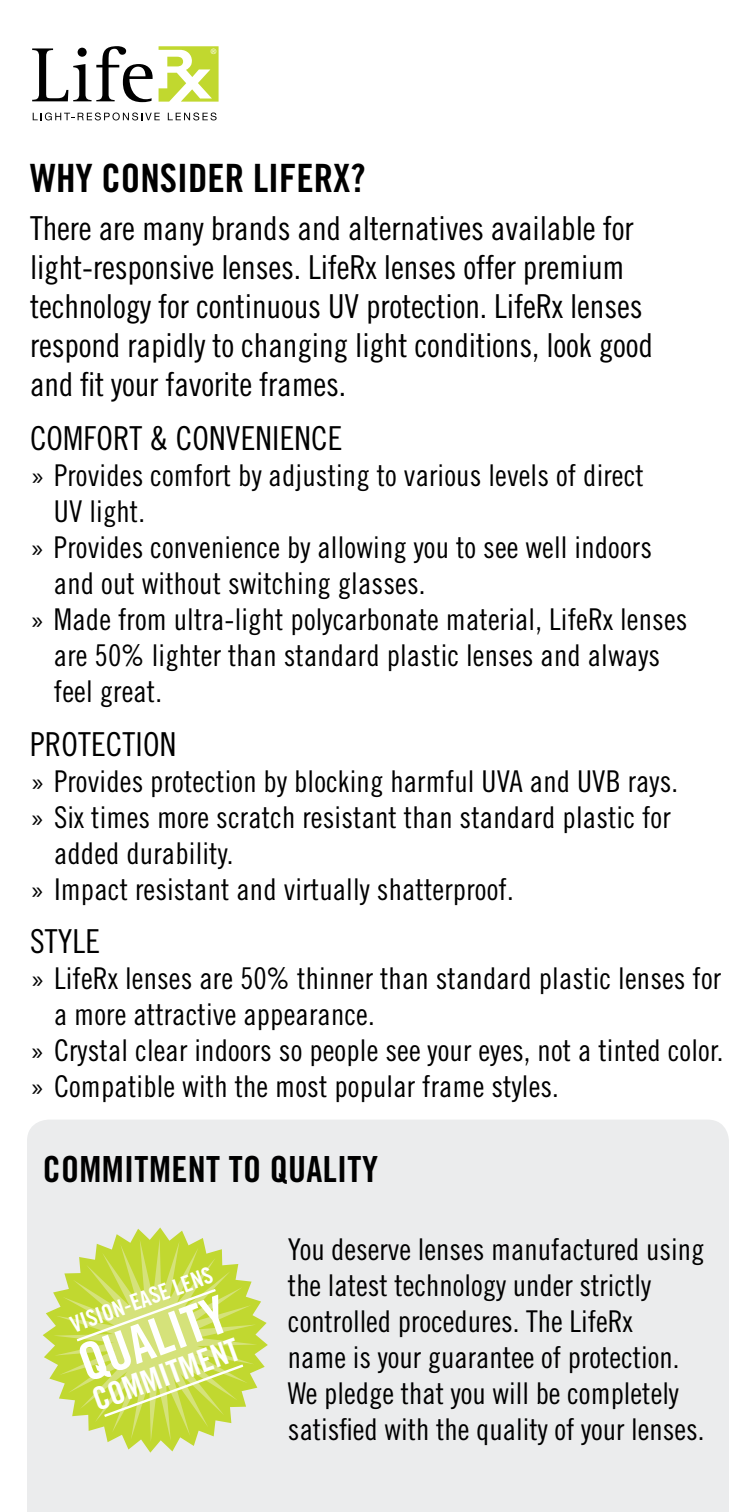
<style>
.page{position:relative;width:756px;height:1512px;background:#fff}
.page>*{position:absolute;margin:0;border:0;box-sizing:border-box;transform-origin:0 0}
.t1{font:39px "Trade Gothic Bold Cond Twenty";color:#000}
.t2{font:36px "Trade Gothic Bold Cond Twenty";letter-spacing:.01em;color:#000}
.t3{font:33px/39px "Trade Gothic Cond Eighteen";letter-spacing:-.005em;color:#000}
.t4{font:31.8px "Trade Gothic Bold Cond Twenty";color:#fff}
.t5{font:30px/36px "Trade Gothic Cond Eighteen";letter-spacing:.005em;color:#000}
.t6{font:22.8px "Trade Gothic Bold Cond Twenty";color:#fff}
.t7{font:12.3px "Myriad";color:#fff}
</style>
<div class="page">
<div style="left:27px;top:1120px;width:702px;height:392px;background:#ebeced"></div>
<svg style="left:43px;top:1228px;width:225px;height:225px;background:#e6eada"></svg>
<svg style="left:53px;top:1238px;width:204px;height:204px;background:#d2e174"></svg>
<svg style="left:32px;top:46px;width:121px;height:56px"></svg>
<svg style="left:33px;top:113px;width:127px;height:7px"></svg>
<svg style="left:168px;top:113px;width:49px;height:7px"></svg>
<svg style="left:159px;top:46px;width:60px;height:56px"></svg>
<p class="t7" style="left:210px;top:46px;width:8px">®</p>
<h1 class="t1" style="left:30px;top:154px;width:90px">WHY CONSIDER</h1>
<h1 class="t1" style="left:253px;top:154px;width:114px">LIFERX?</h1>
<p class="t3" style="left:30px;top:208px;width:625px">There are many brands and alternatives available for light-responsive lenses. LifeRx lenses offer premium technology for continuous UV protection. LifeRx lenses respond rapidly to changing light conditions, look good and fit your favorite frames.</p>
<p class="t3" style="left:30px;top:418px;width:34px">Comfort</p>
<p class="t3" style="left:150px;top:418px;width:59px">&amp; Convenience</p>
<p class="t5" style="left:30px;top:457px;width:615px">» Provides comfort by adjusting to various levels of direct</p>
<p class="t5" style="left:54px;top:493px;width:93px">UV light.</p>
<p class="t5" style="left:30px;top:529px;width:624px">» Provides convenience by allowing you to see well indoors</p>
<p class="t5" style="left:54px;top:565px;width:373px">and out without switching glasses.</p>
<p class="t5" style="left:30px;top:601px;width:659px">» Made from ultra-light polycarbonate material, LifeRx lenses</p>
<p class="t5" style="left:54px;top:637px;width:608px">are 50% lighter than standard plastic lenses and always</p>
<p class="t5" style="left:54px;top:673px;width:110px">feel great.</p>
<p class="t3" style="left:30px;top:724px;width:30px">Protection</p>
<p class="t5" style="left:30px;top:763px;width:650px">» Provides protection by blocking harmful UVA and UVB rays.</p>
<p class="t5" style="left:30px;top:799px;width:642px">» Six times more scratch resistant than standard plastic for</p>
<p class="t5" style="left:54px;top:835px;width:181px">added durability.</p>
<p class="t5" style="left:30px;top:871px;width:485px">» Impact resistant and virtually shatterproof.</p>
<p class="t3" style="left:30px;top:922px;width:30px">Style</p>
<p class="t5" style="left:30px;top:960px;width:693px">» LifeRx lenses are 50% thinner than standard plastic lenses for</p>
<p class="t5" style="left:54px;top:996px;width:322px">a more attractive appearance.</p>
<p class="t5" style="left:30px;top:1032px;width:695px">» Crystal clear indoors so people see your eyes, not a tinted color.</p>
<p class="t5" style="left:30px;top:1068px;width:530px">» Compatible with the most popular frame styles.</p>
<p class="t2" style="left:43px;top:1147px;width:261px">COMMITMENT TO QUALITY</p>
<p class="t6" style="left:67px;top:1312px;width:151px;rotate:-20deg">VISION-EASE LENS</p>
<p class="t4" style="left:87px;top:1382px;width:155px;rotate:-20deg">COMMITMENT</p>
<p class="t5" style="left:288px;top:1231px;width:418px">You deserve lenses manufactured using the latest technology under strictly controlled procedures. The LifeRx<br>name is your guarantee of protection.<br>We pledge that you will be completely satisfied with the quality of your lenses.</p>
</div>
